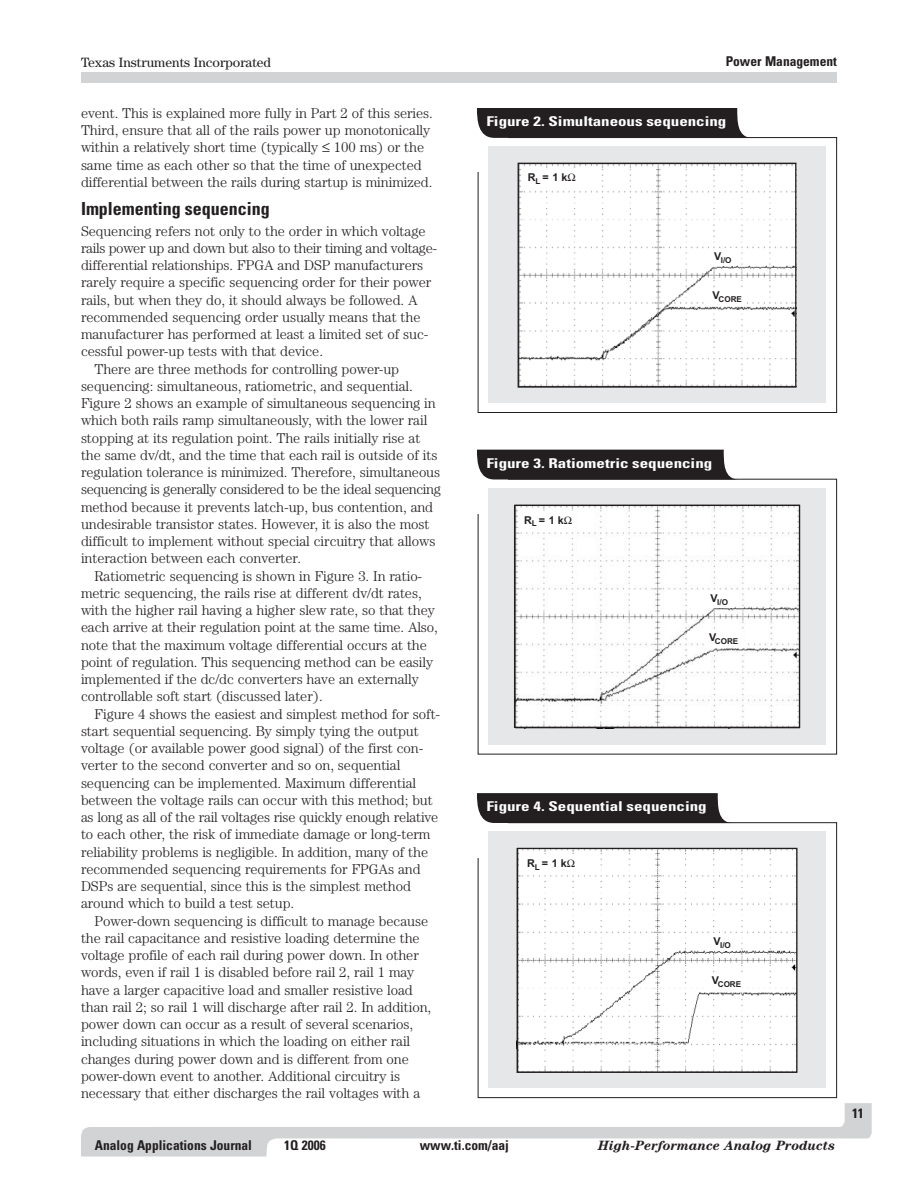
<style>
.page{position:relative;width:918px;height:1188px;background:#fff}
.page>*{position:absolute;margin:0;border:0;box-sizing:border-box;transform-origin:0 0}
.t1{font:700 condensed 18px "Univers";color:#231f20}
.t2{font:300 14.25px/17.2px "Century";letter-spacing:-.005em;color:#231f20}
.t3{font:300 14.25px "Century";letter-spacing:-.025em;color:#231f20}
.t4{font:700 condensed 13.5px "Univers";color:#fff;scale:1.26 1}
.t5{font:700 condensed 13.5px "Univers";color:#231f20}
.t6{font:italic 700 13.5px "Century";color:#231f20}
.t7{font:13.5px "Century";color:#231f20}
.t8{font:700 10.8px "Arial";color:#231f20}
.t9{font:700 8.1px "Arial";color:#231f20}
</style>
<div class="page">
<div style="left:81px;top:72px;width:756px;height:11px;background:#d1d3d4"></div>
<svg style="left:81px;top:1103px;width:791px;height:53px"></svg>
<div style="left:283px;top:1139px;width:554px;height:17px;background:#fff"></div>
<div style="left:478px;top:137px;width:359px;height:276px;border:1px solid #231f20"></div>
<div style="left:475px;top:109px;width:32px;height:63px;background:#fff"></div>
<div style="left:488px;top:146px;width:338px;height:257px;background:#e6e7e8"></div>
<img style="left:520px;top:164px;width:277px;height:222px">
<div style="left:524px;top:170px;width:56px;height:17px;background:#fff"></div>
<div style="left:709px;top:248px;width:28px;height:18px;background:#fff"></div>
<div style="left:708px;top:288px;width:39px;height:18px;background:#fff"></div>
<div style="left:518px;top:163px;width:278px;height:225px;border:1px solid #231f20"></div>
<div style="left:477px;top:108px;width:276px;height:30px;background:#231f20"></div>
<div style="left:488px;top:488px;width:338px;height:257px;background:#e6e7e8"></div>
<img style="left:515px;top:507px;width:285px;height:222px">
<div style="left:521px;top:512px;width:55px;height:17px;background:#fff"></div>
<div style="left:705px;top:590px;width:28px;height:18px;background:#fff"></div>
<div style="left:705px;top:630px;width:38px;height:18px;background:#fff"></div>
<div style="left:514px;top:505px;width:286px;height:223px;border:1px solid #231f20"></div>
<svg style="left:477px;top:450px;width:262px;height:30px;background:#312d2e"></svg>
<div style="left:478px;top:822px;width:359px;height:276px;border:1px solid #231f20"></div>
<div style="left:475px;top:794px;width:32px;height:63px;background:#fff"></div>
<div style="left:488px;top:832px;width:338px;height:256px;background:#e6e7e8"></div>
<img style="left:519px;top:850px;width:277px;height:221px">
<div style="left:524px;top:855px;width:55px;height:17px;background:#fff"></div>
<div style="left:708px;top:933px;width:28px;height:18px;background:#fff"></div>
<div style="left:708px;top:974px;width:38px;height:17px;background:#fff"></div>
<div style="left:517px;top:848px;width:281px;height:225px;border:1px solid #231f20"></div>
<svg style="left:477px;top:793px;width:256px;height:30px;background:#312d2e"></svg>
<p class="t7" style="left:81px;top:57px;width:192px">Texas Instruments Incorporated</p>
<p class="t5" style="left:726px;top:56px;width:113px">Power Management</p>
<p class="t2" style="left:81px;top:106px;width:353px">event. This is explained more fully in Part 2 of this series.<br>Third, ensure that all of the rails power up monotonically within a relatively short time (typically ≤ 100 ms) or the same time as each other so that the time of unexpected differential between the rails during startup is minimized.</p>
<p class="t1" style="left:81px;top:202px;width:190px">Implementing sequencing</p>
<p class="t2" style="left:81px;top:223px;width:346px">Sequencing refers not only to the order in which voltage</p>
<p class="t3" style="left:81px;top:243px;width:358px">rails power up and down but also to their timing and voltage-</p>
<p class="t2" style="left:81px;top:258px;width:344px">differential relationships. FPGA and DSP manufacturers</p>
<p class="t2" style="left:81px;top:275px;width:352px">rarely require a specific sequencing order for their power</p>
<p class="t2" style="left:81px;top:292px;width:338px">rails, but when they do, it should always be followed. A</p>
<p class="t2" style="left:81px;top:310px;width:341px">recommended sequencing order usually means that the</p>
<p class="t2" style="left:81px;top:327px;width:349px">manufacturer has performed at least a limited set of suc-</p>
<p class="t2" style="left:81px;top:344px;width:244px">cessful power-up tests with that device.</p>
<p class="t2" style="left:95px;top:361px;width:306px">There are three methods for controlling power-up</p>
<p class="t2" style="left:81px;top:378px;width:333px">sequencing: simultaneous, ratiometric, and sequential.</p>
<p class="t2" style="left:81px;top:396px;width:356px">Figure 2 shows an example of simultaneous sequencing in</p>
<p class="t2" style="left:81px;top:413px;width:348px">which both rails ramp simultaneously, with the lower rail</p>
<p class="t2" style="left:81px;top:430px;width:341px">stopping at its regulation point. The rails initially rise at</p>
<p class="t2" style="left:81px;top:447px;width:358px">the same dv/dt, and the time that each rail is outside of its</p>
<p class="t2" style="left:81px;top:465px;width:361px">regulation tolerance is minimized. Therefore, simultaneous</p>
<p class="t3" style="left:81px;top:484px;width:361px">sequencing is generally considered to be the ideal sequencing</p>
<p class="t2" style="left:81px;top:499px;width:354px">method because it prevents latch-up, bus contention, and</p>
<p class="t2" style="left:81px;top:516px;width:350px">undesirable transistor states. However, it is also the most</p>
<p class="t2" style="left:81px;top:534px;width:356px">difficult to implement without special circuitry that allows</p>
<p class="t2" style="left:81px;top:551px;width:222px">interaction between each converter.</p>
<p class="t2" style="left:95px;top:568px;width:329px">Ratiometric sequencing is shown in Figure 3. In ratio-</p>
<p class="t2" style="left:81px;top:585px;width:342px">metric sequencing, the rails rise at different dv/dt rates,</p>
<p class="t2" style="left:81px;top:603px;width:355px">with the higher rail having a higher slew rate, so that they</p>
<p class="t2" style="left:81px;top:620px;width:358px">each arrive at their regulation point at the same time. Also,</p>
<p class="t2" style="left:81px;top:637px;width:347px">note that the maximum voltage differential occurs at the</p>
<p class="t2" style="left:81px;top:654px;width:354px">point of regulation. This sequencing method can be easily</p>
<p class="t2" style="left:81px;top:672px;width:339px">implemented if the dc/dc converters have an externally</p>
<p class="t2" style="left:81px;top:689px;width:243px">controllable soft start (discussed later).</p>
<p class="t2" style="left:95px;top:706px;width:347px">Figure 4 shows the easiest and simplest method for soft-</p>
<p class="t2" style="left:81px;top:723px;width:339px">start sequential sequencing. By simply tying the output</p>
<p class="t2" style="left:81px;top:741px;width:344px">voltage (or available power good signal) of the first con-</p>
<p class="t2" style="left:81px;top:758px;width:321px">verter to the second converter and so on, sequential</p>
<p class="t2" style="left:81px;top:775px;width:337px">sequencing can be implemented. Maximum differential</p>
<p class="t2" style="left:81px;top:792px;width:353px">between the voltage rails can occur with this method; but</p>
<p class="t2" style="left:81px;top:810px;width:359px">as long as all of the rail voltages rise quickly enough relative</p>
<p class="t2" style="left:81px;top:827px;width:351px">to each other, the risk of immediate damage or long-term</p>
<p class="t2" style="left:81px;top:844px;width:349px">reliability problems is negligible. In addition, many of the</p>
<p class="t2" style="left:81px;top:861px;width:341px">recommended sequencing requirements for FPGAs and</p>
<p class="t2" style="left:81px;top:879px;width:332px">DSPs are sequential, since this is the simplest method</p>
<p class="t2" style="left:81px;top:896px;width:215px">around which to build a test setup.</p>
<p class="t2" style="left:95px;top:913px;width:335px">Power-down sequencing is difficult to manage because</p>
<p class="t2" style="left:81px;top:930px;width:340px">the rail capacitance and resistive loading determine the</p>
<p class="t2" style="left:81px;top:948px;width:339px">voltage profile of each rail during power down. In other</p>
<p class="t2" style="left:81px;top:965px;width:335px">words, even if rail 1 is disabled before rail 2, rail 1 may</p>
<p class="t2" style="left:81px;top:982px;width:333px">have a larger capacitive load and smaller resistive load</p>
<p class="t2" style="left:81px;top:999px;width:352px">than rail 2; so rail 1 will discharge after rail 2. In addition,</p>
<p class="t2" style="left:81px;top:1017px;width:334px">power down can occur as a result of several scenarios,</p>
<p class="t2" style="left:81px;top:1034px;width:331px">including situations in which the loading on either rail</p>
<p class="t2" style="left:81px;top:1051px;width:329px">changes during power down and is different from one</p>
<p class="t2" style="left:81px;top:1068px;width:321px">power-down event to another. Additional circuitry is</p>
<p class="t2" style="left:81px;top:1086px;width:341px">necessary that either discharges the rail voltages with a</p>
<p class="t4" style="left:486px;top:116px;width:192px">Figure 2. Simultaneous sequencing</p>
<p class="t8" style="left:528px;top:174px;width:41px">R =1k</p>
<p class="t9" style="left:535px;top:179px;width:6px">L</p>
<p class="t9" style="left:714px;top:257px;width:19px"><sup>V</sup>I/O</p>
<p class="t9" style="left:713px;top:296px;width:31px"><sup>V</sup>CORE</p>
<p class="t4" style="left:486px;top:458px;width:181px">Figure 3. Ratiometric sequencing</p>
<p class="t8" style="left:524px;top:516px;width:41px">R =1k</p>
<p class="t9" style="left:532px;top:521px;width:6px">L</p>
<p class="t9" style="left:711px;top:599px;width:19px"><sup>V</sup>I/O</p>
<p class="t9" style="left:709px;top:638px;width:31px"><sup>V</sup>CORE</p>
<p class="t4" style="left:486px;top:801px;width:176px">Figure 4. Sequential sequencing</p>
<p class="t8" style="left:527px;top:859px;width:41px">R =1k</p>
<p class="t9" style="left:535px;top:864px;width:6px">L</p>
<p class="t9" style="left:714px;top:943px;width:19px"><sup>V</sup>I/O</p>
<p class="t9" style="left:712px;top:982px;width:31px"><sup>V</sup>CORE</p>
<p class="t5" style="left:95px;top:1140px;width:159px">Analog Applications Journal</p>
<p class="t5" style="left:284px;top:1141px;width:43px">1Q 2006</p>
<p class="t5" style="left:420px;top:1141px;width:91px">www.ti.com/aaj</p>
<p class="t6" style="left:598px;top:1141px;width:239px">High-Performance Analog Products</p>
<p class="t5" style="left:852px;top:1108px;width:13px">11</p>
</div>
